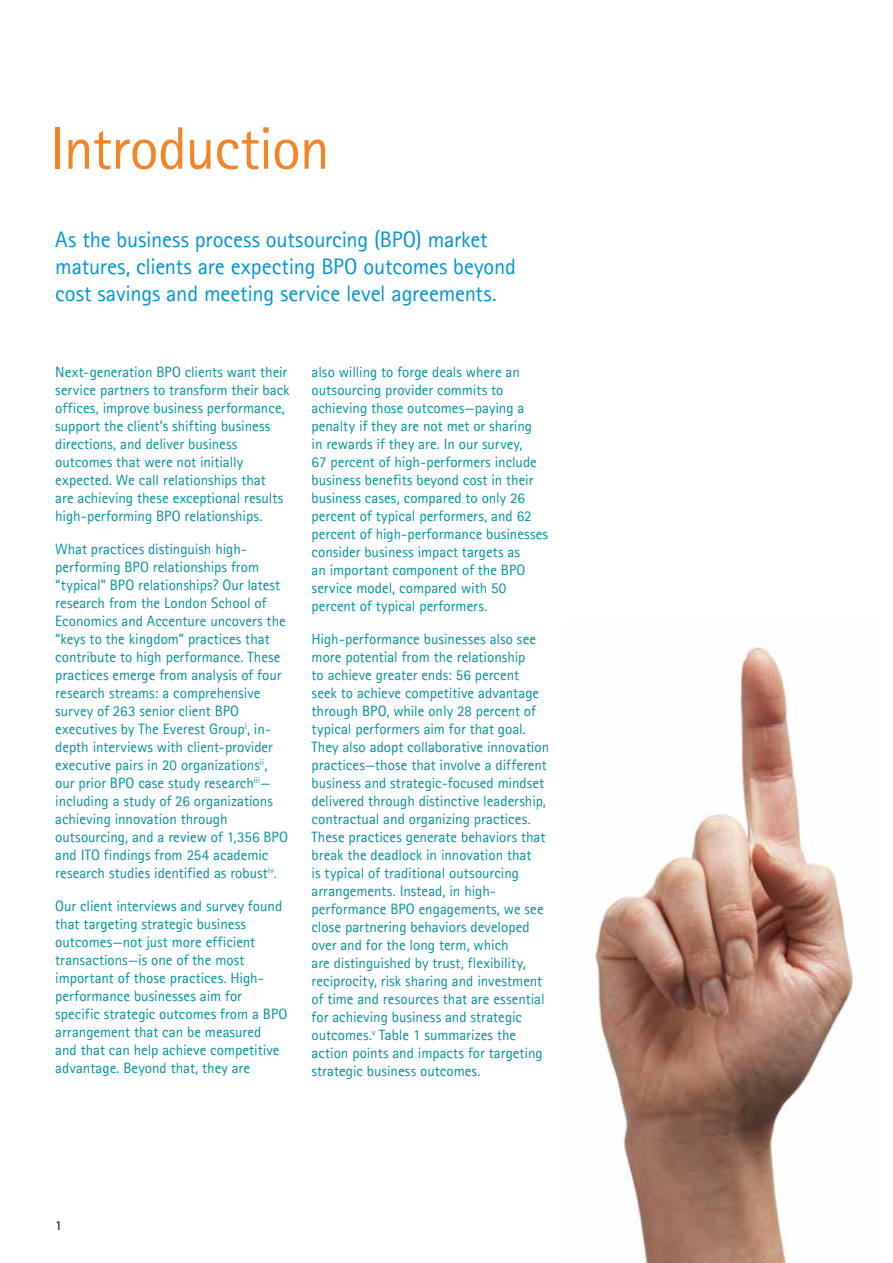
<style>
.page{position:relative;width:893px;height:1263px;background:#fff}
.page>*{position:absolute;margin:0;border:0;box-sizing:border-box;transform-origin:0 0}
.t1{font:60px "Agfa Rotis Sans Serif";letter-spacing:-.02em;color:#f58427}
.t2{font:22.5px/27px "Agfa Rotis Sans Serif";letter-spacing:-.01em;color:#0096d6}
.t3{font:15px/18px "Agfa Rotis Sans Serif";color:#00929c}
.t4{font:13.5px "Agfa Rotis Sans Serif";color:#000}
</style>
<div class="page">
<img style="left:590px;top:646px;width:267px;height:617px">
<h1 class="t1" style="left:50px;top:113px;width:281px">Introduction</h1>
<h2 class="t2" style="left:55px;top:226px;width:462px">As the business process outsourcing (BPO) market matures, clients are expecting BPO outcomes beyond cost savings and meeting service level agreements.</h2>
<p class="t3" style="left:55px;top:363px;width:236px">Next-generation BPO clients want their service partners to transform their back offices, improve business performance, support the client’s shifting business directions, and deliver business outcomes that were not initially expected. We call relationships that<br>are achieving these exceptional results high-performing BPO relationships.</p>
<p class="t3" style="left:55px;top:540px;width:234px">What practices distinguish high&shy;performing BPO relationships from “typical” BPO relationships? Our latest research from the London School of Economics and Accenture uncovers the “keys to the kingdom” practices that contribute to high performance. These practices emerge from analysis of four research streams: a comprehensive survey of 263 senior client BPO executives by The Everest Group<sup>i</sup>, in&shy;depth interviews with client-provider executive pairs in 20 organizations<sup>ii</sup>, our prior BPO case study research<sup>iii</sup>— including a study of 26 organizations achieving innovation through outsourcing, and a review of 1,356 BPO and ITO findings from 254 academic research studies identified as robust<sup>iv</sup>.</p>
<p class="t3" style="left:55px;top:896px;width:234px">Our client interviews and survey found that targeting strategic business outcomes—not just more efficient transactions—is one of the most important of those practices. High&shy;performance businesses aim for specific strategic outcomes from a BPO arrangement that can be measured<br>and that can help achieve competitive advantage. Beyond that, they are</p>
<p class="t3" style="left:312px;top:363px;width:238px">also willing to forge deals where an outsourcing provider commits to achieving those outcomes—paying a penalty if they are not met or sharing<br>in rewards if they are. In our survey,<br>67 percent of high-performers include business benefits beyond cost in their business cases, compared to only 26 percent of typical performers, and 62 percent of high-performance businesses consider business impact targets as<br>an important component of the BPO service model, compared with 50 percent of typical performers.</p>
<p class="t3" style="left:312px;top:630px;width:239px">High-performance businesses also see more potential from the relationship<br>to achieve greater ends: 56 percent<br>seek to achieve competitive advantage through BPO, while only 28 percent of typical performers aim for that goal.<br>They also adopt collaborative innovation practices—those that involve a different business and strategic-focused mindset delivered through distinctive leadership, contractual and organizing practices.<br>These practices generate behaviors that break the deadlock in innovation that<br>is typical of traditional outsourcing arrangements. Instead, in high&shy;performance BPO engagements, we see close partnering behaviors developed over and for the long term, which<br>are distinguished by trust, flexibility, reciprocity, risk sharing and investment of time and resources that are essential for achieving business and strategic outcomes.<sup>v</sup> Table 1 summarizes the action points and impacts for targeting strategic business outcomes.</p>
<p class="t4" style="left:55px;top:1217px;width:8px">1</p>
</div>
